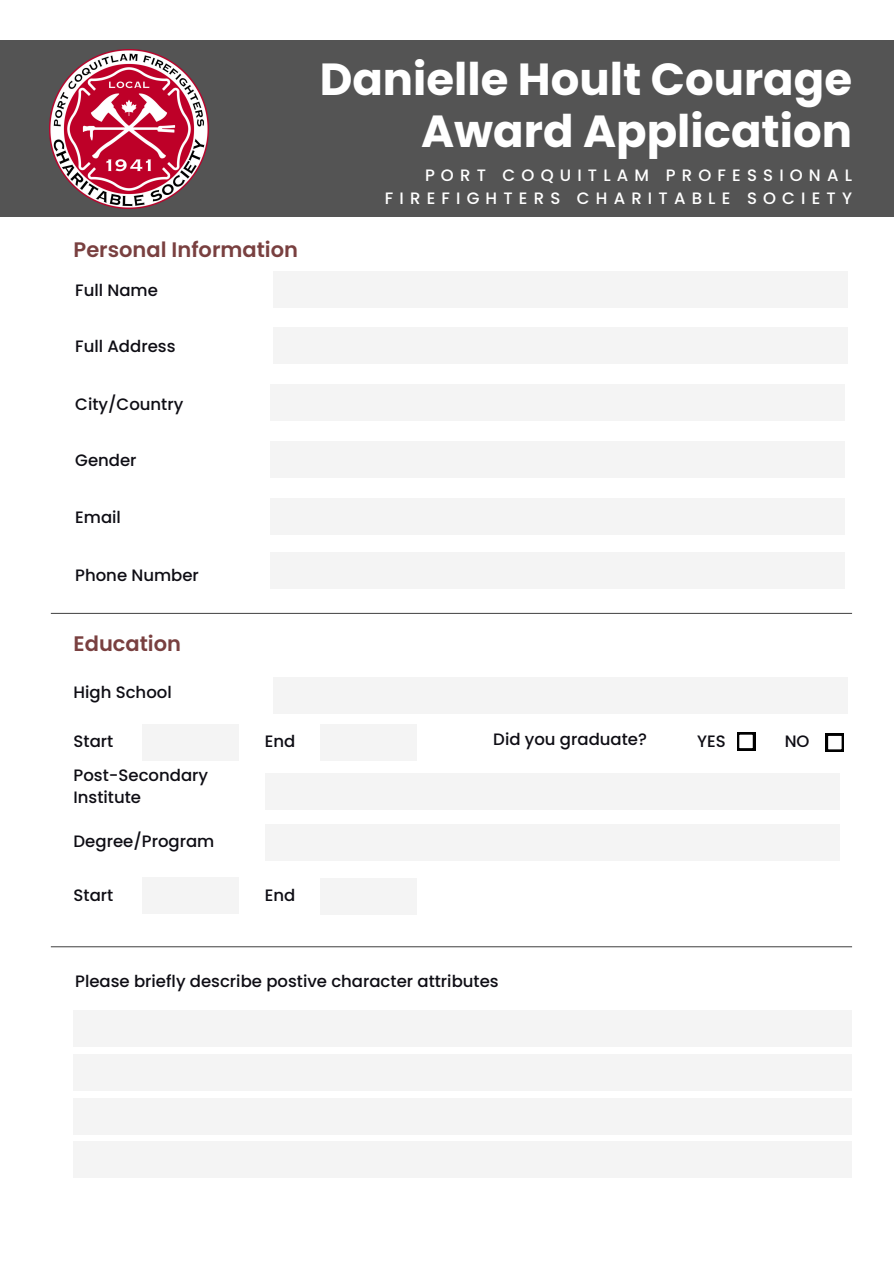
<style>
.page{position:relative;width:894px;height:1264px;background:#fff}
.page>*{position:absolute;margin:0;border:0;box-sizing:border-box;transform-origin:0 0}
.t1{font:700 45px/51.8px "Poppins";color:#fff;text-align:right}
.t2{font:600 21px "Poppins";color:#794040}
.t3{font:500 16.5px/22.5px "Poppins";color:#0e0d14}
.t4{font:500 16.5px/22.5px "Poppins";letter-spacing:.375em;color:#fff;text-align:right}
</style>
<div class="page">
<div style="left:273px;top:271px;width:574px;height:37px;background:#f4f4f4"></div>
<div style="left:273px;top:327px;width:574px;height:37px;background:#f4f4f4"></div>
<div style="left:270px;top:384px;width:574px;height:37px;background:#f4f4f4"></div>
<div style="left:270px;top:441px;width:574px;height:37px;background:#f4f4f4"></div>
<div style="left:270px;top:498px;width:574px;height:37px;background:#f4f4f4"></div>
<div style="left:270px;top:552px;width:574px;height:36px;background:#f4f4f4"></div>
<hr style="left:51px;top:613px;width:800px;height:1px;background:#545454">
<div style="left:273px;top:677px;width:574px;height:37px;background:#f4f4f4"></div>
<div style="left:265px;top:773px;width:574px;height:37px;background:#f4f4f4"></div>
<div style="left:265px;top:824px;width:574px;height:37px;background:#f4f4f4"></div>
<div style="left:142px;top:877px;width:96px;height:36px;background:#f4f4f4"></div>
<div style="left:320px;top:878px;width:97px;height:36px;background:#f4f4f4"></div>
<div style="left:142px;top:724px;width:96px;height:36px;background:#f4f4f4"></div>
<div style="left:320px;top:724px;width:97px;height:36px;background:#f4f4f4"></div>
<svg style="left:737px;top:732px;width:17px;height:18px"></svg>
<svg style="left:825px;top:733px;width:18px;height:18px"></svg>
<hr style="left:51px;top:946px;width:800px;height:1px;background:#545454">
<div style="left:74px;top:1010px;width:777px;height:37px;background:#f4f4f4"></div>
<div style="left:74px;top:1053px;width:777px;height:37px;background:#f4f4f4"></div>
<div style="left:74px;top:1097px;width:777px;height:37px;background:#f4f4f4"></div>
<div style="left:74px;top:1141px;width:777px;height:36px;background:#f4f4f4"></div>
<div style="left:0;top:41px;width:893px;height:176px;background:#545454"></div>
<img style="left:50px;top:50px;width:159px;height:158px">
<p class="t2" style="left:74px;top:234px;width:226px">Personal Information</p>
<p class="t3" style="left:75px;top:279px;width:84px">Full Name</p>
<h2 class="t3" style="left:75px;top:335px;width:102px">Full Address</h2>
<p class="t3" style="left:75px;top:392px;width:110px">City/Country</p>
<p class="t3" style="left:75px;top:449px;width:63px">Gender</p>
<p class="t3" style="left:75px;top:506px;width:47px">Email</p>
<p class="t3" style="left:75px;top:563px;width:125px">Phone Number</p>
<p class="t2" style="left:74px;top:629px;width:109px">Education</p>
<p class="t3" style="left:74px;top:680px;width:100px">High School</p>
<h3 class="t3" style="left:74px;top:730px;width:41px">Start</h3>
<h2 class="t3" style="left:265px;top:730px;width:32px">End</h2>
<p class="t3" style="left:74px;top:763px;width:136px">Post-Secondary<br>Institute</p>
<p class="t3" style="left:74px;top:830px;width:142px">Degree/Program</p>
<p class="t3" style="left:74px;top:884px;width:41px">Start</p>
<h1 class="t3" style="left:265px;top:884px;width:32px">End</h1>
<p class="t1" style="left:319px;top:54px;width:533px">Danielle Hoult Courage<br>Award Application</p>
<p class="t4" style="left:385px;top:164px;width:468px">PORT COQUITLAM PROFESSIONAL<br>FIREFIGHTERS CHARITABLE SOCIETY</p>
<p class="t3" style="left:493px;top:727px;width:155px">Did you graduate?</p>
<h3 class="t3" style="left:697px;top:729px;width:30px">YES</h3>
<h3 class="t3" style="left:784px;top:729px;width:26px">NO</h3>
<p class="t3" style="left:75px;top:970px;width:425px">Please briefly describe postive character attributes</p>
</div>
